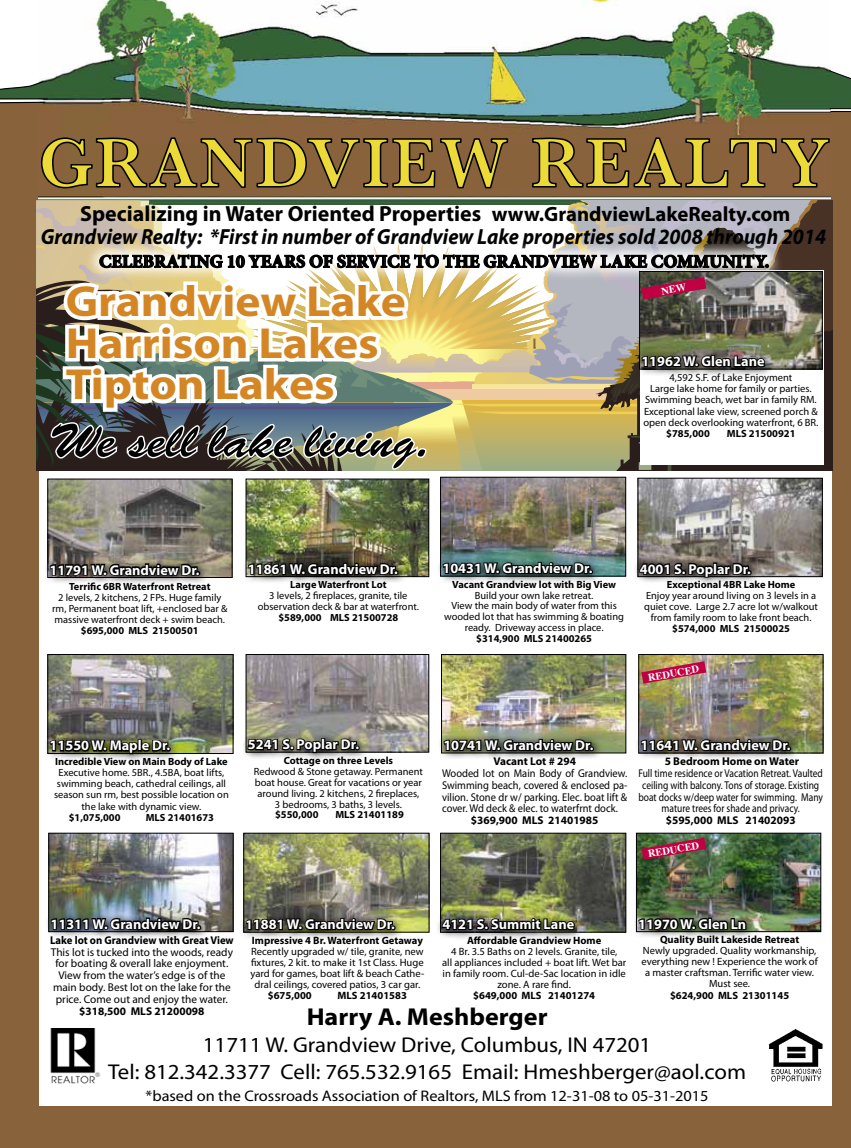
<style>
.page{position:relative;width:851px;height:1148px;background:#fff}
.page>*{position:absolute;margin:0;border:0;box-sizing:border-box;transform-origin:0 0}
.t1{font:48.3px "Brush Script D";color:#000;scale:1.04 1}
.t2{font:700 43.65px/41.5px "Myriad Pro";color:#d48625;scale:1.09 1}
.t3{font:700 24.45px "Myriad Pro";color:#000;scale:1.06 1}
.t4{font:italic 700 21.9px "Myriad Pro";color:#000;scale:.93 1}
.t5{font:700 21.9px "Myriad Pro";color:#000}
.t6{font:21.45px/27px "Myriad Pro";color:#000;text-align:center;scale:1.06 1}
.t7{font:700 17.85px "Minion Pro";letter-spacing:.01em;color:#000}
.t8{font:15.3px "Myriad Pro";color:#000;scale:1.06 1}
.t9{font:700 14.25px "Myriad Pro";color:#fff}
.t10{font:11.25px/11.9px "Myriad Pro";color:#000;text-align:center}
.t11{font:11.25px/11.9px "Myriad Pro";color:#000;text-align:center;scale:.84 1}
.t12{font:11.25px/11.9px "Myriad Pro";color:#000;text-align:justify;scale:.93 1}
.t13{font:700 11.25px "Myriad Pro";color:#000}
.t14{font:700 11.25px "Myriad Pro";color:#000;scale:.95 1}
.t15{font:10.65px/11.1px "Myriad Pro";color:#000;text-align:center}
.t16{font:700 10.65px "Myriad Pro";color:#000}
.t17{font:10.5px/11.2px "Myriad Pro";color:#000;text-align:center}
.t18{font:700 10.5px "Myriad Pro";color:#000}
.t19{font:700 10.5px "Times";color:#fff}
.t20{font:10.35px/10.9px "Myriad Pro";color:#000;text-align:center}
.t21{font:700 10.35px "Myriad Pro";color:#000}
.s1{font-size:20.7px}
.s2{font-size:13.2px}
</style>
<div class="page">
<div style="left:0;top:110px;width:850px;height:1038px;background:#87623b"></div>
<img style="left:39px;top:0;width:791px;height:132px">
<div style="left:39px;top:206px;width:792px;height:918px;background:#fff"></div>
<div style="left:31px;top:1106px;width:818px;height:32px;background:#87623b"></div>
<img style="left:50px;top:1028px;width:51px;height:56px">
<img style="left:768px;top:1029px;width:55px;height:53px">
<div style="left:0;top:103px;width:42px;height:7px;background:#87623b"></div>
<svg style="left:0;top:81px;width:48px;height:25px"></svg>
<svg style="left:829px;top:70px;width:21px;height:45px"></svg>
<img style="left:245px;top:834px;width:182px;height:96px">
<div style="left:243px;top:832px;width:186px;height:100px;border:1px solid #000"></div>
<svg style="left:242px;top:911px;width:163px;height:27px"></svg>
<svg style="left:244px;top:879px;width:151px;height:59px;background:#6b6a5d"></svg>
<img style="left:49px;top:656px;width:182px;height:96px">
<div style="left:47px;top:654px;width:186px;height:100px;border:1px solid #000"></div>
<svg style="left:46px;top:733px;width:134px;height:26px"></svg>
<img style="left:49px;top:704px;width:122px;height:57px">
<img style="left:442px;top:834px;width:182px;height:96px">
<div style="left:440px;top:832px;width:186px;height:100px;border:1px solid #000"></div>
<svg style="left:437px;top:912px;width:147px;height:25px"></svg>
<img style="left:440px;top:887px;width:135px;height:51px">
<img style="left:638px;top:834px;width:181px;height:96px">
<div style="left:636px;top:832px;width:185px;height:100px;border:1px solid #000"></div>
<svg style="left:635px;top:911px;width:120px;height:26px"></svg>
<img style="left:637px;top:882px;width:110px;height:55px">
<img style="left:640px;top:656px;width:181px;height:95px">
<div style="left:638px;top:654px;width:185px;height:99px;border:1px solid #000"></div>
<svg style="left:637px;top:732px;width:163px;height:26px"></svg>
<img style="left:639px;top:700px;width:152px;height:59px">
<img style="left:443px;top:656px;width:181px;height:95px">
<div style="left:441px;top:654px;width:185px;height:99px;border:1px solid #000"></div>
<svg style="left:440px;top:732px;width:163px;height:26px"></svg>
<img style="left:442px;top:700px;width:152px;height:59px">
<img style="left:50px;top:834px;width:181px;height:96px">
<div style="left:48px;top:832px;width:185px;height:100px;border:1px solid #000"></div>
<svg style="left:47px;top:911px;width:163px;height:26px"></svg>
<img style="left:49px;top:879px;width:152px;height:59px">
<svg style="left:641px;top:837px;width:65px;height:23px"></svg>
<img style="left:247px;top:656px;width:180px;height:94px">
<div style="left:245px;top:654px;width:184px;height:98px;border:1px solid #000"></div>
<svg style="left:243px;top:732px;width:126px;height:25px"></svg>
<svg style="left:246px;top:726px;width:113px;height:34px;background:#77776d"></svg>
<svg style="left:641px;top:661px;width:65px;height:22px"></svg>
<img style="left:36px;top:132px;width:797px;height:502px">
<h3 class="t5" style="left:80px;top:200px;width:711px">Specializing in Water Oriented Properties <span class="s1">www.GrandviewLakeRealty.com</span></h3>
<h3 class="t4" style="left:41px;top:223px;width:845px">Grandview Realty: *First in number of Grandview Lake properties sold 2008 through 2014</h3>
<h3 class="t7" style="left:99px;top:249px;width:671px">CELEBRATING 10 YEARS OF SERVICE TO THE GRANDVIEW LAKE COMMUNITY.</h3>
<h2 class="t2" style="left:66px;top:279px;width:313px">Grandview Lake<br>Harrison Lakes<br>Tipton Lakes</h2>
<h1 class="t1" style="left:52px;top:412px;width:366px">We sell lake living.</h1>
<h3 class="t9" style="left:641px;top:352px;width:125px">11962 W. Glen Lane</h3>
<p class="t17" style="left:643px;top:371px;width:176px">4,592 S.F. of Lake Enjoyment<br>Large lake home for family or parties.<br>Swimming beach, wet bar in family RM.<br>Exceptional lake view, screened porch &amp; open deck overlooking waterfront, 6 BR.</p>
<p class="t18" style="left:666px;top:426px;width:45px">$785,000</p>
<p class="t18" style="left:726px;top:426px;width:70px">MLS 21500921</p>
<h3 class="t9" style="left:50px;top:560px;width:151px">11791 W. Grandview Dr.</h3>
<p class="t21" style="left:69px;top:579px;width:143px">Terrific 6BR Waterfront Retreat</p>
<p class="t20" style="left:52px;top:591px;width:177px">2 levels, 2 kitchens, 2 FPs. Huge family rm, Permanent boat lift, +enclosed bar &amp; massive waterfront deck + swim beach.</p>
<p class="t21" style="left:81px;top:623px;width:119px">$695,000 MLS 21500501</p>
<h3 class="t9" style="left:248px;top:559px;width:151px">11861 W. Grandview Dr.</h3>
<p class="t21" style="left:290px;top:578px;width:98px">Large Waterfront Lot</p>
<p class="t20" style="left:258px;top:590px;width:163px">3 levels, 2 fireplaces, granite, tile observation deck &amp; bar at waterfront.</p>
<p class="t21" style="left:278px;top:610px;width:121px">$589,000 MLS 21500728</p>
<h3 class="t9" style="left:442px;top:559px;width:151px">10431 W. Grandview Dr.</h3>
<p class="t21" style="left:452px;top:577px;width:165px">Vacant Grandview lot with Big View</p>
<p class="t20" style="left:444px;top:589px;width:181px">Build your own lake retreat.<br>View the main body of water from this wooded lot that has swimming &amp; boating ready. Driveway access in place.</p>
<p class="t21" style="left:476px;top:632px;width:117px">$314,900 MLS 21400265</p>
<h3 class="t9" style="left:639px;top:559px;width:113px">4001 S. Poplar Dr.</h3>
<p class="t21" style="left:667px;top:578px;width:130px">Exceptional 4BR Lake Home</p>
<p class="t20" style="left:644px;top:590px;width:175px">Enjoy year around living on 3 levels in a quiet cove. Large 2.7 acre lot w/walkout from family room to lake front beach.</p>
<p class="t21" style="left:672px;top:621px;width:119px">$574,000 MLS 21500025</p>
<p class="t19" style="left:646px;top:667px;width:53px;rotate:-10deg">reduced</p>
<h3 class="t9" style="left:50px;top:736px;width:122px">11550 W. Maple Dr.</h3>
<p class="t21" style="left:55px;top:754px;width:174px">Incredible View on Main Body of Lake</p>
<p class="t20" style="left:54px;top:767px;width:176px">Executive home. 5BR., 4.5BA, boat lifts, swimming beach, cathedral ceilings, all season sun rm, best possible location on the lake with dynamic view.</p>
<p class="t21" style="left:69px;top:810px;width:53px">$1,075,000</p>
<p class="t21" style="left:146px;top:810px;width:70px">MLS 21401673</p>
<h3 class="t9" style="left:248px;top:735px;width:113px">5241 S. Poplar Dr.</h3>
<p class="t18" style="left:284px;top:753px;width:111px">Cottage on three Levels</p>
<p class="t17" style="left:254px;top:765px;width:171px">Redwood &amp; Stone getaway. Permanent boat house. Great for vacations or year around living. 2 kitchens, 2 fireplaces, 3 bedrooms, 3 baths, 3 levels.</p>
<p class="t18" style="left:275px;top:808px;width:45px">$550,000</p>
<p class="t18" style="left:335px;top:808px;width:70px">MLS 21401189</p>
<h3 class="t9" style="left:443px;top:736px;width:151px">10741 W. Grandview Dr.</h3>
<p class="t13" style="left:493px;top:754px;width:84px">Vacant Lot # 294</p>
<p class="t12" style="left:442px;top:767px;width:201px">Wooded lot on Main Body of Grandview.<br>Swimming beach, covered &amp; enclosed pa&shy;vilion. Stone dr w/ parking. Elec. boat lift &amp; cover. Wd deck &amp; elec. to waterfrnt dock.</p>
<p class="t13" style="left:471px;top:813px;width:129px">$369,900 MLS 21401985</p>
<h3 class="t9" style="left:640px;top:736px;width:151px">11641 W. Grandview Dr.</h3>
<p class="t13" style="left:664px;top:754px;width:136px">5 Bedroom Home on Water</p>
<p class="t11" style="left:638px;top:767px;width:221px">Full time residence or Vacation Retreat. Vaulted ceiling with balcony. Tons of storage. Existing boat docks w/deep water for swimming. Many mature trees for shade and privacy.</p>
<p class="t13" style="left:665px;top:813px;width:131px">$595,000 MLS 21402093</p>
<p class="t19" style="left:646px;top:844px;width:53px;rotate:-10deg">reduced</p>
<h3 class="t9" style="left:51px;top:914px;width:151px">11311 W. Grandview Dr.</h3>
<h3 class="t9" style="left:245px;top:915px;width:151px"><span class="s2">1</span>1881 W. Grandview Dr.</h3>
<h3 class="t9" style="left:442px;top:915px;width:133px">4121 S. Summit Lane</h3>
<h3 class="t9" style="left:638px;top:914px;width:109px">11970 W. Glen Ln</h3>
<p class="t18" style="left:660px;top:932px;width:141px">Quality Built Lakeside Retreat</p>
<p class="t17" style="left:641px;top:945px;width:178px">Newly upgraded. Quality workmanship, everything new ! Experience the work of a master craftsman. Terrific water view.<br>Must see.</p>
<p class="t18" style="left:670px;top:988px;width:121px">$624,900 MLS 21301145</p>
<p class="t14" style="left:50px;top:932px;width:195px">Lake lot on Grandview with Great View</p>
<p class="t10" style="left:51px;top:945px;width:184px">This lot is tucked into the woods, ready for boating &amp; overall lake enjoyment.<br>View from the water’s edge is of the main body. Best lot on the lake for the price. Come out and enjoy the water.</p>
<p class="t13" style="left:79px;top:1003px;width:127px">$318,500 MLS 21200098</p>
<p class="t16" style="left:252px;top:933px;width:172px">Impressive 4 Br. Waterfront Getaway</p>
<p class="t15" style="left:250px;top:945px;width:175px">Recently upgraded w/ tile, granite, new fixtures, 2 kit. to make it 1st Class. Huge yard for games, boat lift &amp; beach Cathe&shy;dral ceilings, covered patios, 3 car gar.</p>
<p class="t16" style="left:268px;top:988px;width:45px">$675,000</p>
<p class="t16" style="left:337px;top:988px;width:71px">MLS 21401583</p>
<p class="t16" style="left:467px;top:933px;width:136px">Affordable Grandview Home</p>
<p class="t15" style="left:442px;top:945px;width:186px">4 Br. 3.5 Baths on 2 levels. Granite, tile,<br>all appliances included + boat lift. Wet bar in family room. Cul-de-Sac location in idle zone. A rare find.</p>
<p class="t16" style="left:473px;top:988px;width:123px">$649,000 MLS 21401274</p>
<h3 class="t3" style="left:306px;top:1000px;width:229px">Harry A. Meshberger</h3>
<h3 class="t6" style="left:108px;top:1030px;width:603px">11711 W. Grandview Drive, Columbus, IN 47201<br>Tel: 812.342.3377 Cell: 765.532.9165 Email: Hmeshberger@aol.com</h3>
<h3 class="t8" style="left:146px;top:1086px;width:532px">*based on the Crossroads Association of Realtors, MLS from 12-31-08 to 05-31-2015</h3>
</div>
